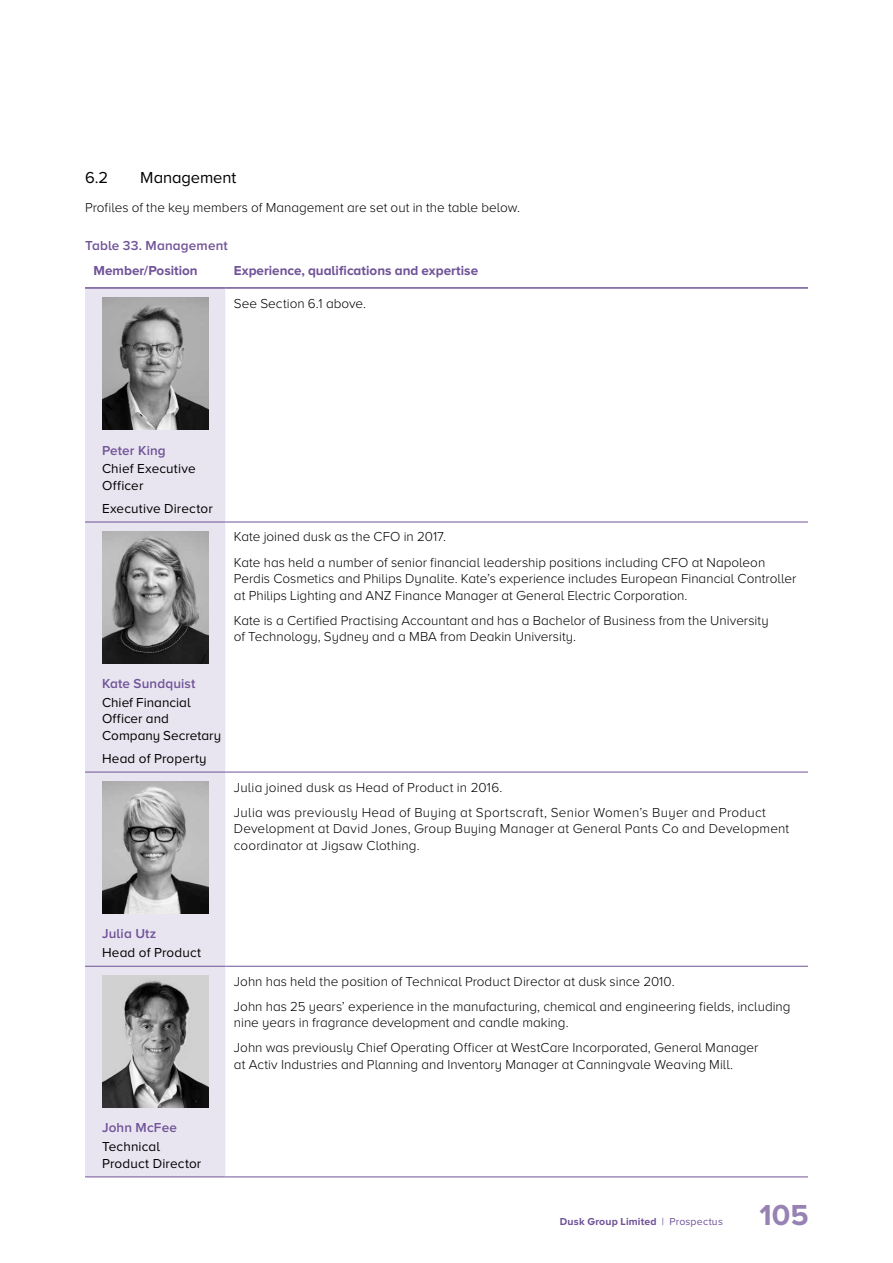
<style>
.page{position:relative;width:893px;height:1263px;background:#fff}
.page>*{position:absolute;margin:0;border:0;box-sizing:border-box;transform-origin:0 0}
.t1{font:700 30px "Proxima Nova A";color:#9782b4}
.b_Head_A{font:16.5px "Proxima Nova A";letter-spacing:-.005em;color:#000}
.t_Body{font:300 13.5px/16.5px "Proxima Nova A";color:#000}
.b_Head_D__1st{font:13.5px/16.5px "Proxima Nova A";letter-spacing:.01em;color:#000}
.b_Body{font:300 13.5px "Proxima Nova A";color:#000}
.t_TableHead{font:700 13.5px "Proxima Nova A";color:#705398}
.b_Head_C{font:600 13.5px "Proxima Nova A";letter-spacing:.01em;color:#705398}
.b_Figure_Head{font:600 13.5px "Proxima Nova A";letter-spacing:.01em;color:#705398}
.t2{font:700 10.5px "Proxima Nova A";letter-spacing:.015em;color:#705398}
.s1{font-weight:400}
</style>
<div class="page">
<div style="left:85px;top:289px;width:140px;height:888px;background:#e9e5f0"></div>
<hr style="left:225px;top:287px;width:583px;height:2px;background:#705398">
<hr style="left:85px;top:522px;width:140px;height:1px;background:#705398">
<hr style="left:225px;top:522px;width:583px;height:1px;background:#705398">
<hr style="left:85px;top:772px;width:140px;height:1px;background:#705398">
<hr style="left:225px;top:772px;width:583px;height:1px;background:#705398">
<hr style="left:85px;top:966px;width:140px;height:1px;background:#705398">
<hr style="left:225px;top:966px;width:583px;height:1px;background:#705398">
<hr style="left:85px;top:1177px;width:140px;height:1px;background:#705398">
<hr style="left:225px;top:1177px;width:583px;height:1px;background:#705398">
<hr style="left:85px;top:287px;width:140px;height:2px;background:#705398">
<img style="left:102px;top:298px;width:106px;height:132px">
<img style="left:102px;top:531px;width:106px;height:132px">
<img style="left:102px;top:781px;width:106px;height:132px">
<img style="left:102px;top:975px;width:106px;height:132px">
<p class="b_Head_A" style="left:85px;top:168px;width:25px">6.2</p>
<p class="b_Head_A" style="left:140px;top:168px;width:97px">Management</p>
<p class="b_Body" style="left:85px;top:200px;width:437px">Profiles of the key members of Management are set out in the table below.</p>
<p class="b_Figure_Head" style="left:85px;top:238px;width:144px">Table 33. Management</p>
<p class="t_TableHead" style="left:94px;top:263px;width:106px">Member/Position</p>
<p class="t_TableHead" style="left:234px;top:263px;width:246px">Experience, qualifications and expertise</p>
<p class="t_Body" style="left:234px;top:295px;width:134px">See Section 6.1 above.</p>
<p class="b_Head_C" style="left:102px;top:442px;width:65px">Peter King</p>
<p class="b_Head_D__1st" style="left:102px;top:460px;width:95px">Chief Executive<br>Officer</p>
<p class="b_Head_D__1st" style="left:102px;top:500px;width:112px">Executive Director</p>
<p class="t_Body" style="left:234px;top:529px;width:214px">Kate joined dusk as the CFO in 2017.</p>
<p class="t_Body" style="left:234px;top:554px;width:564px">Kate has held a number of senior financial leadership positions including CFO at Napoleon<br>Perdis Cosmetics and Philips Dynalite. Kate’s experience includes European Financial Controller at Philips Lighting and ANZ Finance Manager at General Electric Corporation.</p>
<p class="t_Body" style="left:234px;top:612px;width:536px">Kate is a Certified Practising Accountant and has a Bachelor of Business from the University of Technology, Sydney and a MBA from Deakin University.</p>
<p class="b_Head_C" style="left:102px;top:676px;width:95px">Kate Sundquist</p>
<p class="b_Head_D__1st" style="left:102px;top:694px;width:121px">Chief Financial<br>Officer and<br>Company Secretary</p>
<p class="b_Head_D__1st" style="left:102px;top:750px;width:106px">Head of Property</p>
<p class="t_Body" style="left:234px;top:779px;width:270px">Julia joined dusk as Head of Product in 2016.</p>
<p class="t_Body" style="left:234px;top:804px;width:557px">Julia was previously Head of Buying at Sportscraft, Senior Women’s Buyer and Product<br>Development at David Jones, Group Buying Manager at General Pants Co and Development coordinator at Jigsaw Clothing.</p>
<p class="b_Head_C" style="left:102px;top:926px;width:56px">Julia Utz</p>
<p class="b_Head_D__1st" style="left:102px;top:944px;width:101px">Head of Product</p>
<p class="b_Head_C" style="left:102px;top:1120px;width:76px">John McFee</p>
<p class="b_Head_D__1st" style="left:102px;top:1138px;width:101px">Technical<br>Product Director</p>
<p class="t_Body" style="left:234px;top:973px;width:442px">John has held the position of Technical Product Director at dusk since 2010.</p>
<p class="t_Body" style="left:234px;top:998px;width:558px">John has 25 years’ experience in the manufacturing, chemical and engineering fields, including nine years in fragrance development and candle making.</p>
<p class="t_Body" style="left:234px;top:1039px;width:526px">John was previously Chief Operating Officer at WestCare Incorporated, General Manager at Activ Industries and Planning and Inventory Manager at Canningvale Weaving Mill.</p>
<p class="t2" style="left:560px;top:1215px;width:165px">Dusk Group Limited <span class="s1">| Prospectus</span></p>
<h1 class="t1" style="left:759px;top:1197px;width:51px">105</h1>
</div>
